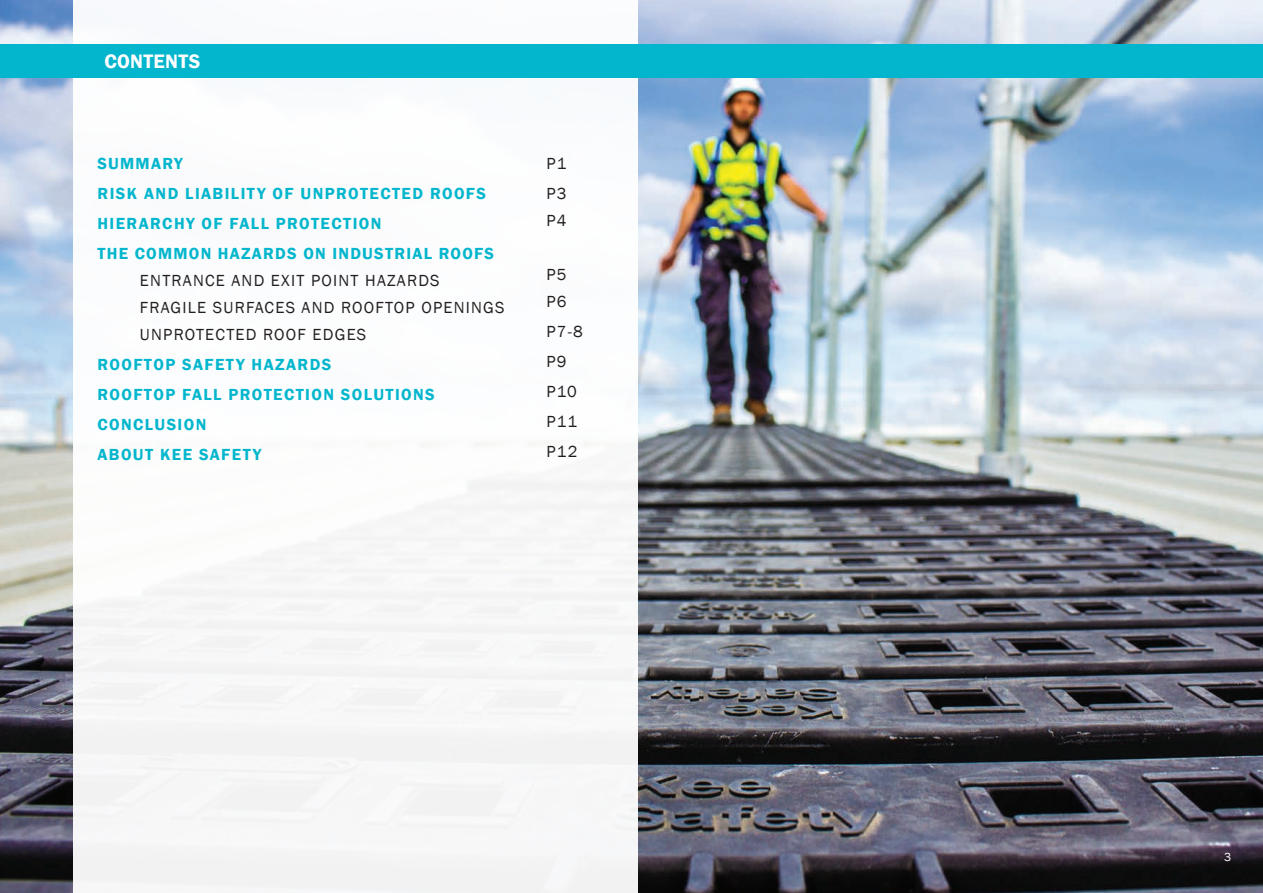
<style>
.page{position:relative;width:1263px;height:893px;background:#fff}
.page>*{position:absolute;margin:0;border:0;box-sizing:border-box;transform-origin:0 0}
.deck{font:600 19.95px "Franklin Gothic";letter-spacing:.01em;color:#fff}
.body{font:600 16.5px "Franklin Gothic";letter-spacing:.085em;color:#03b6cd}
.body-2{font:16.5px "Franklin Gothic";letter-spacing:.075em;color:#231f20}
.deck-2{font:12px "Franklin Gothic";color:#fff}
</style>
<div class="page">
<img style="left:0;top:0;width:1263px;height:893px">
<div style="left:74px;top:0;width:564px;height:893px;background:#fff"></div>
<div style="left:0;top:45px;width:1263px;height:33px;background:#03b6cd"></div>
<p class="deck" style="left:104px;top:49px;width:97px">CONTENTS</p>
<p class="body" style="left:97px;top:153px;width:87px">SUMMARY</p>
<p class="body" style="left:97px;top:183px;width:390px">RISK AND LIABILITY OF UNPROTECTED ROOFS</p>
<p class="body" style="left:97px;top:213px;width:286px">HIERARCHY OF FALL PROTECTION</p>
<p class="body" style="left:97px;top:243px;width:398px">THE COMMON HAZARDS ON INDUSTRIAL ROOFS</p>
<p class="body-2" style="left:140px;top:270px;width:301px">ENTRANCE AND EXIT POINT HAZARDS</p>
<p class="body-2" style="left:140px;top:297px;width:366px">FRAGILE SURFACES AND ROOFTOP OPENINGS</p>
<p class="body-2" style="left:140px;top:324px;width:228px">UNPROTECTED ROOF EDGES</p>
<p class="body" style="left:97px;top:354px;width:235px">ROOFTOP SAFETY HAZARDS</p>
<p class="body" style="left:97px;top:384px;width:339px">ROOFTOP FALL PROTECTION SOLUTIONS</p>
<p class="body" style="left:97px;top:414px;width:110px">CONCLUSION</p>
<p class="body" style="left:97px;top:444px;width:166px">ABOUT KEE SAFETY</p>
<p class="body-2" style="left:546px;top:153px;width:22px">P1</p>
<p class="body-2" style="left:546px;top:183px;width:22px">P3</p>
<p class="body-2" style="left:546px;top:210px;width:22px">P4</p>
<p class="body-2" style="left:546px;top:264px;width:22px">P5</p>
<p class="body-2" style="left:546px;top:291px;width:22px">P6</p>
<p class="body-2" style="left:546px;top:321px;width:38px">P7-8</p>
<p class="body-2" style="left:546px;top:351px;width:22px">P9</p>
<p class="body-2" style="left:546px;top:381px;width:32px">P10</p>
<p class="body-2" style="left:546px;top:411px;width:32px">P11</p>
<p class="body-2" style="left:546px;top:441px;width:33px">P12</p>
<p class="deck-2" style="left:1224px;top:850px;width:9px">3</p>
</div>
